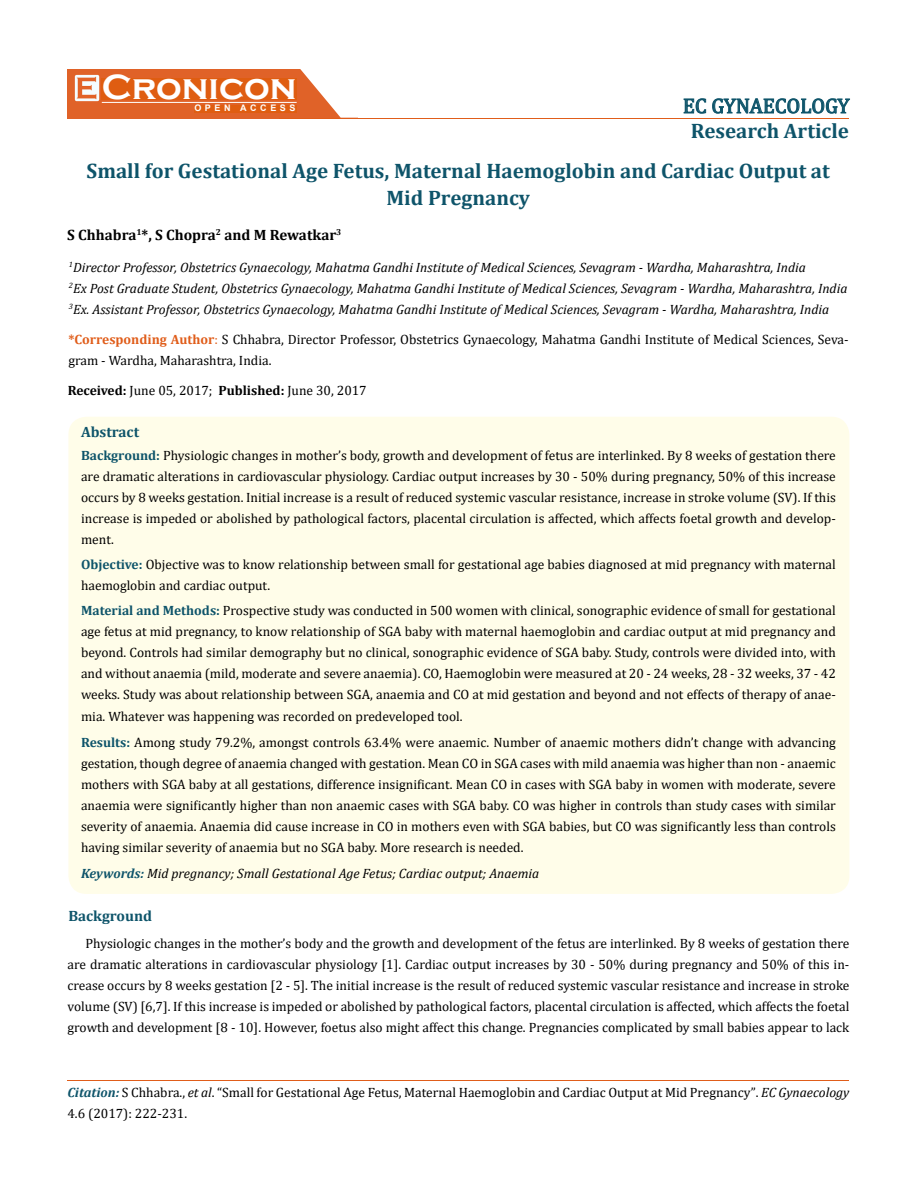
<style>
.page{position:relative;width:917px;height:1190px;background:#fff}
.page>*{position:absolute;margin:0;border:0;box-sizing:border-box;transform-origin:0 0}
.t1{font:700 36px "Copperplate Gothic";color:#fff}
.t2{font:700 21px/40.2px "Cambria";color:#0e546a}
.t3{font:21px "Cambria";color:#0e546a}
.t4{font:700 15px "Cambria";color:#000}
.t5{font:700 15px "Cambria";color:#0e546a}
.t6{font:13.5px/21px "Cambria";color:#000;text-align:justify}
.t7{font:italic 13.5px/21px "Cambria";color:#000}
.t8{font:700 9px "Arial";letter-spacing:.4em;color:#fff}
.s1{font-weight:700;color:#e05d1a}
.s2{color:#e05d1a}
.s3{font-weight:700}
.s4{font-weight:700;color:#0e546a}
.s5{font-weight:700;font-style:italic;color:#0e546a}
.s6{font-style:italic}
.s7{font-size:13.35px}
</style>
<div class="page">
<div style="left:67px;top:70px;width:290px;height:49px;background:#e06228"></div>
<svg style="left:300px;top:69px;width:58px;height:49px"></svg>
<img style="left:75px;top:75px;width:24px;height:26px">
<div style="left:102px;top:79px;width:195px;height:21px;background:#df5d11"></div>
<div style="left:194px;top:105px;width:103px;height:7px;background:#df5d11"></div>
<svg style="left:683px;top:98px;width:167px;height:16px"></svg>
<hr style="left:102px;top:102px;width:194px;height:1px;background:#fff">
<hr style="left:279px;top:118px;width:569px;height:1px;background:#e05d1a">
<hr style="left:67px;top:1080px;width:782px;height:1px;background:#e05d1a">
<div style="left:68px;top:417px;width:781px;height:477px;background:#fffde9;border-radius:18px"></div>
<h1 class="t1" style="left:102px;top:68px;width:196px">Cronicon</h1>
<p class="t8" style="left:194px;top:102px;width:103px">OPEN ACCESS</p>
<h2 class="t3" style="left:682px;top:93px;width:168px">EC GYNAECOLOGY</h2>
<h2 class="t2" style="left:87px;top:110px;width:764px;text-indent:604px">Research Article<br>Small for Gestational Age Fetus, Maternal Haemoglobin and Cardiac Output at</h2>
<h2 class="t2" style="left:386px;top:177px;width:145px">Mid Pregnancy</h2>
<p class="t4" style="left:67px;top:224px;width:276px">S Chhabra<sup>1</sup>*, S Chopra<sup>2</sup> and M Rewatkar<sup>3</sup></p>
<p class="t7" style="left:69px;top:256px;width:780px"><sup>1</sup>Director Professor, Obstetrics Gynaecology, Mahatma Gandhi Institute of Medical Sciences, Sevagram - Wardha, Maharashtra, India<br><sup>2</sup>Ex Post Graduate Student, Obstetrics Gynaecology, Mahatma Gandhi Institute of Medical Sciences, Sevagram - Wardha, Maharashtra, India<br><sup>3</sup>Ex. Assistant Professor, Obstetrics Gynaecology, Mahatma Gandhi Institute of Medical Sciences, Sevagram - Wardha, Maharashtra, India</p>
<p class="t6" style="left:68px;top:328px;width:781px"><span class="s1">*Corresponding Author</span><span class="s2">:</span> S Chhabra, Director Professor, Obstetrics Gynaecology, Mahatma Gandhi Institute of Medical Sciences, Seva&shy;gram - Wardha, Maharashtra, India.</p>
<p class="t6" style="left:68px;top:380px;width:300px"><span class="s3">Received:</span> June 05, 2017; <span class="s3">Published:</span> June 30, 2017</p>
<p class="t5" style="left:81px;top:421px;width:60px">Abstract</p>
<p class="t6" style="left:81px;top:445px;width:756px"><span class="s4">Background:</span> Physiologic changes in mother’s body, growth and development of fetus are interlinked. By 8 weeks of gestation there are dramatic alterations in cardiovascular physiology. Cardiac output increases by 30 - 50% during pregnancy, 50% of this increase occurs by 8 weeks gestation. Initial increase is a result of reduced systemic vascular resistance, increase in stroke volume (SV). If this increase is impeded or abolished by pathological factors, placental circulation is affected, which affects foetal growth and develop&shy;ment.</p>
<p class="t6" style="left:81px;top:553px;width:756px"><span class="s4">Objective:</span> Objective was to know relationship between small for gestational age babies diagnosed at mid pregnancy with maternal haemoglobin and cardiac output.</p>
<p class="t6" style="left:81px;top:600px;width:756px"><span class="s4">Material and Methods:</span> Prospective study was conducted in 500 women with clinical, sonographic evidence of small for gestational age fetus at mid pregnancy, to know relationship of SGA baby with maternal haemoglobin and cardiac output at mid pregnancy and beyond. Controls had similar demography but no clinical, sonographic evidence of SGA baby. Study, controls were divided into, with and without anaemia (mild, moderate and severe anaemia). CO, Haemoglobin were measured at 20 - 24 weeks, 28 - 32 weeks, 37 - 42 weeks. Study was about relationship between SGA, anaemia and CO at mid gestation and beyond and not effects of therapy of anae&shy;mia. Whatever was happening was recorded on predeveloped tool.</p>
<p class="t6" style="left:81px;top:732px;width:756px"><span class="s4">Results:</span> Among study 79.2%, amongst controls 63.4% were anaemic. Number of anaemic mothers didn’t change with advancing gestation, though degree of anaemia changed with gestation. Mean CO in SGA cases with mild anaemia was higher than non - anaemic mothers with SGA baby at all gestations, difference insignificant. Mean CO in cases with SGA baby in women with moderate, severe anaemia were significantly higher than non anaemic cases with SGA baby. CO was higher in controls than study cases with similar severity of anaemia. Anaemia did cause increase in CO in mothers even with SGA babies, but CO was significantly less than controls having similar severity of anaemia but no SGA baby. More research is needed.</p>
<p class="t7" style="left:81px;top:862px;width:459px"><span class="s4">Keywords:</span> Mid pregnancy; Small Gestational Age Fetus; Cardiac output; Anaemia</p>
<p class="t5" style="left:68px;top:905px;width:85px">Background</p>
<p class="t6" style="left:67px;top:932px;width:783px;text-indent:18px">Physiologic changes in the mother’s body and the growth and development of the fetus are interlinked. By 8 weeks of gestation there are dramatic alterations in cardiovascular physiology [1]. Cardiac output increases by 30 - 50% during pregnancy and 50% of this in&shy;crease occurs by 8 weeks gestation [2 - 5]. The initial increase is the result of reduced systemic vascular resistance and increase in stroke volume (SV) [6,7]. If this increase is impeded or abolished by pathological factors, placental circulation is affected, which affects the foetal growth and development [8 - 10]. However, foetus also might affect this change. Pregnancies complicated by small babies appear to lack</p>
<p class="t6" style="left:67px;top:1081px;width:783px"><span class="s5">Citation:</span> S Chhabra., <span class="s6">et al</span>. “Small for Gestational Age Fetus, Maternal Haemoglobin and Cardiac Output at Mid Pregnancy”<span class="s7">.</span> <span class="s6">EC Gynaecology<br></span><span class="s7">4</span>.6 (2017): 222-231.</p>
</div>
